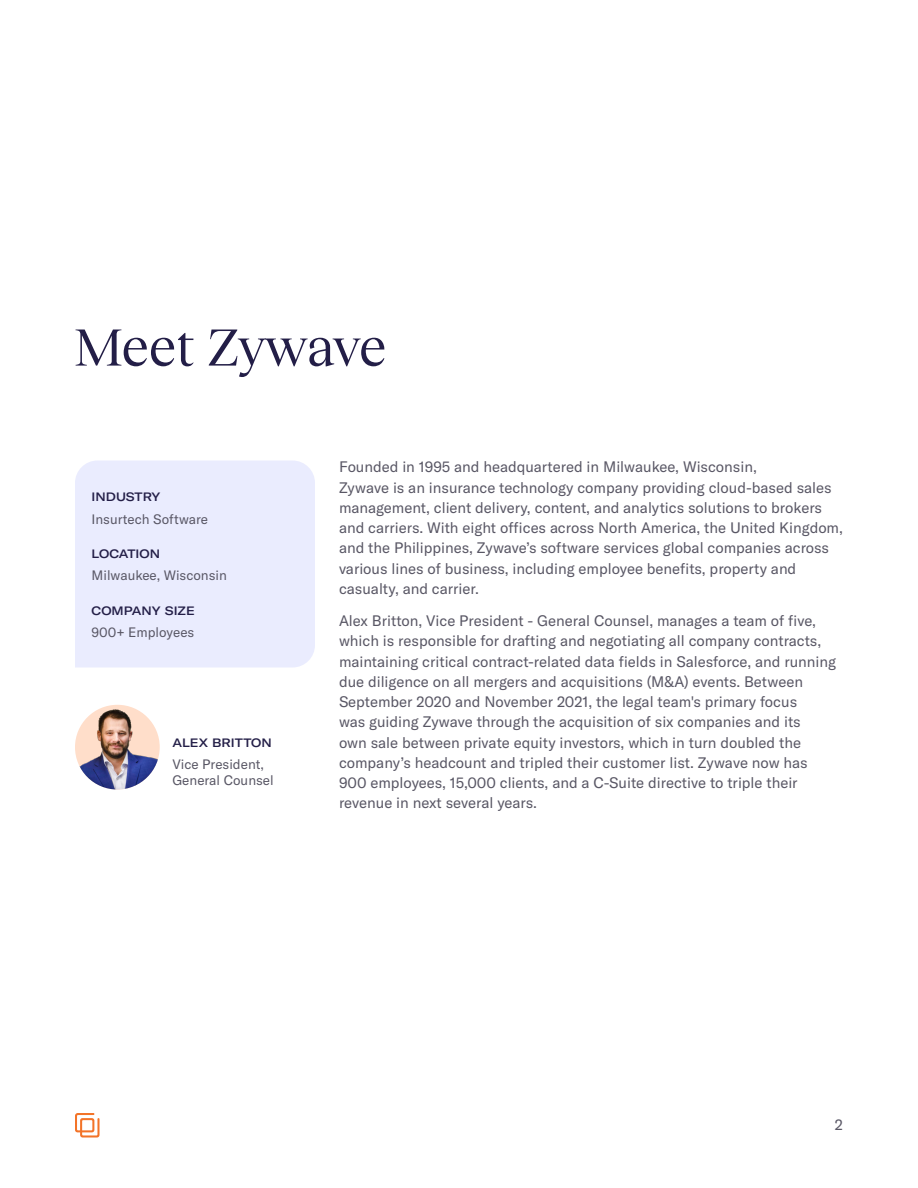
<style>
.page{position:relative;width:918px;height:1188px;background:#fff}
.page>*{position:absolute;margin:0;border:0;box-sizing:border-box;transform-origin:0 0}
.t1{font:54px "Reckless Neue";letter-spacing:-.035em;color:#231e47}
.Body{font:15px/20.2px "GT America";color:#595765}
.t2{font:13.5px/16.2px "GT America";color:#595765}
.Overline{font:500 expanded 12px "GT America";letter-spacing:.005em;color:#231e47}
</style>
<div class="page">
<img style="left:75px;top:705px;width:85px;height:85px;border-radius:42px">
<div style="left:75px;top:460px;width:240px;height:208px;background:#eaecfe"></div>
<svg style="left:75px;top:1113px;width:25px;height:25px"></svg>
<p class="t1" style="left:74px;top:309px;width:315px">Meet Zywave</p>
<p class="Overline" style="left:92px;top:490px;width:70px">INDUSTRY</p>
<p class="t2" style="left:92px;top:511px;width:118px">Insurtech Software</p>
<p class="Overline" style="left:92px;top:547px;width:70px">LOCATION</p>
<p class="t2" style="left:92px;top:568px;width:137px">Milwaukee, Wisconsin</p>
<p class="Overline" style="left:92px;top:603px;width:105px">COMPANY SIZE</p>
<p class="t2" style="left:92px;top:624px;width:104px">900+ Employees</p>
<p class="Overline" style="left:172px;top:735px;width:101px">ALEX BRITTON</p>
<p class="t2" style="left:172px;top:756px;width:103px">Vice President,<br>General Counsel</p>
<p class="Body" style="left:339px;top:457px;width:505px">Founded in 1995 and headquartered in Milwaukee, Wisconsin,<br>Zywave is an insurance technology company providing cloud-based sales management, client delivery, content, and analytics solutions to brokers and carriers. With eight offices across North America, the United Kingdom, and the Philippines, Zywave’s software services global companies across various lines of business, including employee benefits, property and casualty, and carrier.</p>
<p class="Body" style="left:339px;top:611px;width:499px">Alex Britton, Vice President - General Counsel, manages a team of five, which is responsible for drafting and negotiating all company contracts, maintaining critical contract-related data fields in Salesforce, and running due diligence on all mergers and acquisitions (M&amp;A) events. Between September 2020 and November 2021, the legal team's primary focus<br>was guiding Zywave through the acquisition of six companies and its<br>own sale between private equity investors, which in turn doubled the company’s headcount and tripled their customer list. Zywave now has 900 employees, 15,000 clients, and a C-Suite directive to triple their revenue in next several years.</p>
<p class="Body" style="left:835px;top:1115px;width:10px">2</p>
</div>
